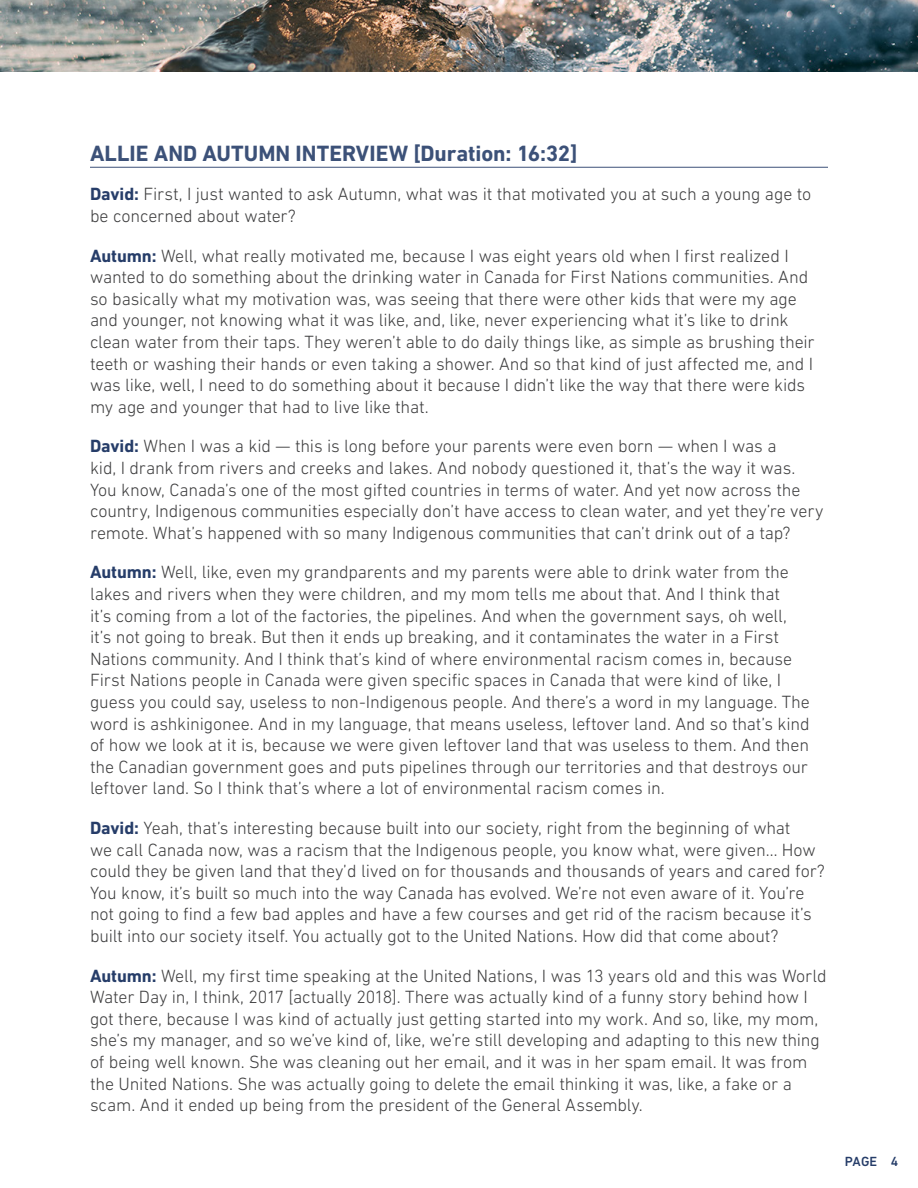
<style>
.page{position:relative;width:918px;height:1188px;background:#fff}
.page>*{position:absolute;margin:0;border:0;box-sizing:border-box;transform-origin:0 0}
.Section{font:700 22.5px "DIN Next LT Pro";color:#3c5178}
.Body_Copy{font:300 18px/21.6px "DIN Next LT Pro";letter-spacing:-.01em;color:#3e3e3f}
.t1{font:500 13.5px "DIN Next LT Pro";color:#263d69}
.s1{font-weight:700;color:#263d69}
</style>
<div class="page">
<hr style="left:90px;top:167px;width:738px;height:1px;background:#3c5178">
<img style="left:0;top:0;width:918px;height:71px">
<p class="Section" style="left:90px;top:140px;width:489px">ALLIE AND AUTUMN INTERVIEW [Duration: 16:32]</p>
<p class="Body_Copy" style="left:90px;top:183px;width:723px"><span class="s1">David:</span> First, I just wanted to ask Autumn, what was it that motivated you at such a young age to be concerned about water?</p>
<p class="Body_Copy" style="left:90px;top:245px;width:726px"><span class="s1">Autumn:</span> Well, what really motivated me, because I was eight years old when I first realized I wanted to do something about the drinking water in Canada for First Nations communities. And so basically what my motivation was, was seeing that there were other kids that were my age and younger, not knowing what it was like, and, like, never experiencing what it’s like to drink clean water from their taps. They weren’t able to do daily things like, as simple as brushing their teeth or washing their hands or even taking a shower. And so that kind of just affected me, and I was like, well, I need to do something about it because I didn’t like the way that there were kids my age and younger that had to live like that.</p>
<p class="Body_Copy" style="left:90px;top:435px;width:735px"><span class="s1">David:</span> When I was a kid — this is long before your parents were even born — when I was a<br>kid, I drank from rivers and creeks and lakes. And nobody questioned it, that’s the way it was.<br>You know, Canada’s one of the most gifted countries in terms of water. And yet now across the country, Indigenous communities especially don’t have access to clean water, and yet they’re very remote. What’s happened with so many Indigenous communities that can’t drink out of a tap?</p>
<p class="Body_Copy" style="left:90px;top:561px;width:721px"><span class="s1">Autumn:</span> Well, like, even my grandparents and my parents were able to drink water from the lakes and rivers when they were children, and my mom tells me about that. And I think that<br>it’s coming from a lot of the factories, the pipelines. And when the government says, oh well, it’s not going to break. But then it ends up breaking, and it contaminates the water in a First Nations community. And I think that’s kind of where environmental racism comes in, because First Nations people in Canada were given specific spaces in Canada that were kind of like, I guess you could say, useless to non-Indigenous people. And there’s a word in my language. The word is ashkinigonee. And in my language, that means useless, leftover land. And so that’s kind of how we look at it is, because we were given leftover land that was useless to them. And then the Canadian government goes and puts pipelines through our territories and that destroys our leftover land. So I think that’s where a lot of environmental racism comes in.</p>
<p class="Body_Copy" style="left:90px;top:817px;width:736px"><span class="s1">David:</span> Yeah, that’s interesting because built into our society, right from the beginning of what<br>we call Canada now, was a racism that the Indigenous people, you know what, were given… How could they be given land that they’d lived on for thousands and thousands of years and cared for?<br>You know, it’s built so much into the way Canada has evolved. We’re not even aware of it. You’re not going to find a few bad apples and have a few courses and get rid of the racism because it’s built into our society itself. You actually got to the United Nations. How did that come about?</p>
<p class="Body_Copy" style="left:90px;top:965px;width:738px"><span class="s1">Autumn:</span> Well, my first time speaking at the United Nations, I was 13 years old and this was World Water Day in, I think, 2017 [actually 2018]. There was actually kind of a funny story behind how I got there, because I was kind of actually just getting started into my work. And so, like, my mom, she’s my manager, and so we’ve kind of, like, we’re still developing and adapting to this new thing of being well known. She was cleaning out her email, and it was in her spam email. It was from the United Nations. She was actually going to delete the email thinking it was, like, a fake or a scam. And it ended up being from the president of the General Assembly.</p>
<p class="t1" style="left:845px;top:1153px;width:55px">PAGE 4</p>
</div>
